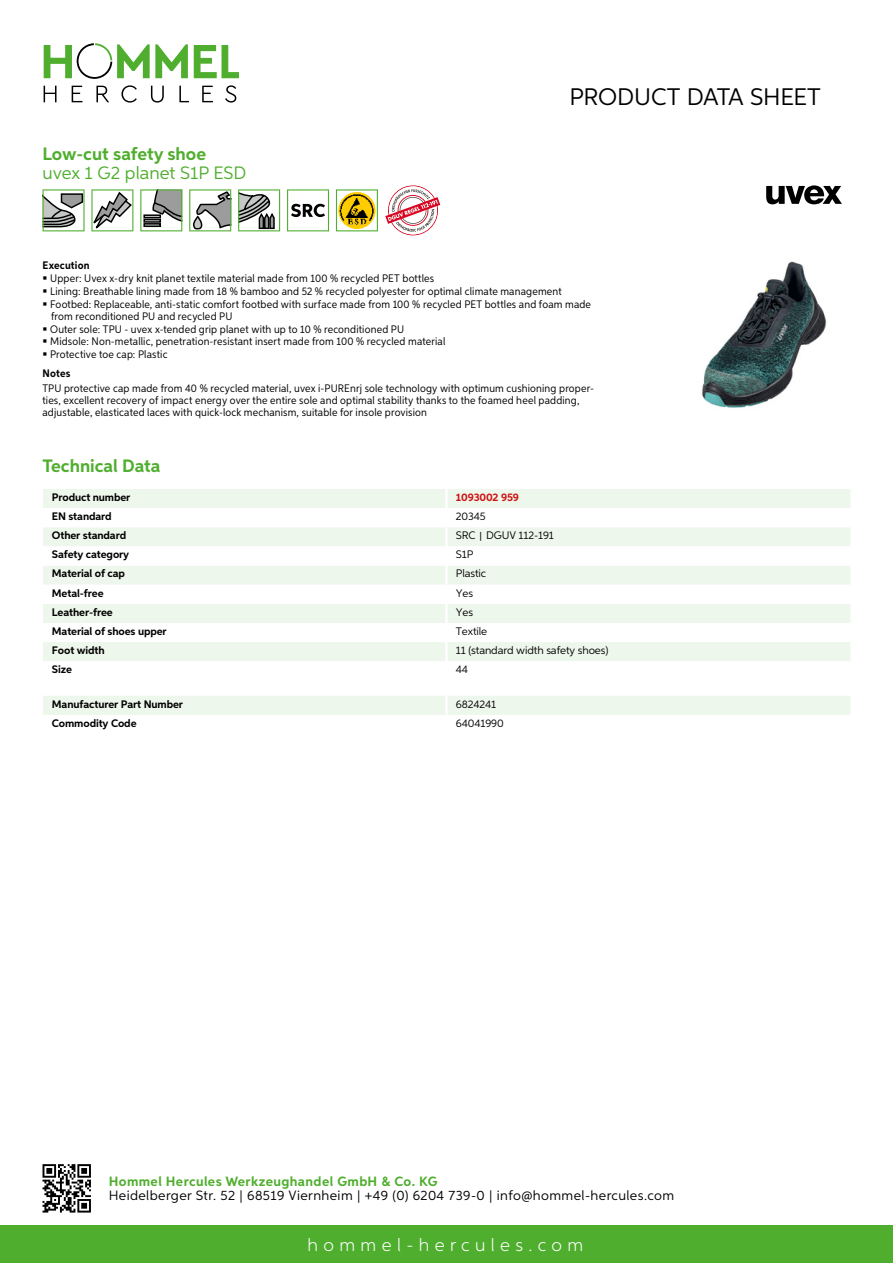
<style>
.page{position:relative;width:893px;height:1263px;background:#fff}
.page>*{position:absolute;margin:0;border:0;box-sizing:border-box;transform-origin:0 0}
.t1{font:24px "Aspira";letter-spacing:-.01em;color:#000}
.t2{font:700 18px "Aspira";color:#50ae2f}
.t3{font:300 18px "Aspira";letter-spacing:.3em;color:#fff}
.t4{font:18px "Aspira";color:#50ae2f}
.t5{font:13.5px "Aspira";letter-spacing:.03em;color:#000}
.t6{font:700 13.5px "Aspira";letter-spacing:.03em;color:#50ae2f}
.t7{font:10.95px/12.6px "Aspira Nar";letter-spacing:.015em;color:#000}
.t8{font:700 10.95px "Aspira";letter-spacing:-.01em;color:#000}
.t9{font:10.95px "Aspira";letter-spacing:-.01em;color:#000}
.t10{font:700 10.95px "Aspira Nar";letter-spacing:.015em;color:#000}
.t11{font:700 10.95px "Aspira";letter-spacing:-.01em;color:#cd1013}
.s1{font-family:"Wuerth Global";font-size:10.5px}
</style>
<div class="page">
<div style="left:0;top:1226px;width:893px;height:37px;background:#50ae2f"></div>
<svg style="left:43px;top:1164px;width:48px;height:48px"></svg>
<svg style="left:194px;top:45px;width:45px;height:33px"></svg>
<svg style="left:44px;top:43px;width:144px;height:36px"></svg>
<svg style="left:44px;top:86px;width:13px;height:16px"></svg>
<svg style="left:72px;top:86px;width:10px;height:16px"></svg>
<svg style="left:96px;top:86px;width:13px;height:16px"></svg>
<svg style="left:121px;top:85px;width:16px;height:18px"></svg>
<svg style="left:151px;top:86px;width:13px;height:17px"></svg>
<svg style="left:179px;top:86px;width:10px;height:16px"></svg>
<svg style="left:202px;top:86px;width:11px;height:16px"></svg>
<svg style="left:225px;top:85px;width:11px;height:18px"></svg>
<div style="left:43px;top:489px;width:807px;height:19px;background:#eef7eb"></div>
<svg style="left:43px;top:527px;width:807px;height:134px;fill:#eef7eb"></svg>
<hr style="left:445px;top:489px;width:3px;height:19px;background:#fff">
<hr style="left:445px;top:527px;width:3px;height:19px;background:#fff">
<hr style="left:445px;top:546px;width:3px;height:19px;background:#fff">
<hr style="left:445px;top:565px;width:3px;height:20px;background:#fff">
<hr style="left:445px;top:585px;width:3px;height:19px;background:#fff">
<hr style="left:445px;top:604px;width:3px;height:19px;background:#fff">
<hr style="left:445px;top:623px;width:3px;height:19px;background:#fff">
<hr style="left:445px;top:642px;width:3px;height:19px;background:#fff">
<div style="left:43px;top:696px;width:807px;height:19px;background:#eef7eb"></div>
<svg style="left:43px;top:189px;width:90px;height:42px"></svg>
<svg style="left:140px;top:189px;width:42px;height:42px"></svg>
<svg style="left:189px;top:189px;width:42px;height:42px"></svg>
<svg style="left:238px;top:189px;width:42px;height:42px"></svg>
<svg style="left:287px;top:189px;width:42px;height:42px"></svg>
<svg style="left:336px;top:189px;width:42px;height:42px"></svg>
<svg style="left:385px;top:185px;width:55px;height:50px"></svg>
<img style="left:701px;top:261px;width:126px;height:147px">
<svg style="left:766px;top:185px;width:76px;height:19px"></svg>
<h2 class="t2" style="left:43px;top:142px;width:165px">Low-cut safety shoe</h2>
<h2 class="t4" style="left:43px;top:162px;width:203px">uvex 1 G2 planet S1P ESD</h2>
<h1 class="t1" style="left:569px;top:82px;width:253px">Product data sh eet</h1>
<p class="t10" style="left:43px;top:259px;width:49px">Execution</p>
<p class="t7" style="left:50px;top:272px;width:542px">Upper: Uvex x-dry knit planet textile material made from 100 % recycled PET bottles<br>Lining: Breathable lining made from 18 % bamboo and 52 % recycled polyester for optimal climate management Footbed: Replaceable, anti-static comfort footbed with surface made from 100 % recycled PET bottles and foam made from reconditioned PU and recycled PU<br>Outer sole: TPU - uvex x-tended grip planet with up to 10 % reconditioned PU<br>Midsole: Non-metallic, penetration-resistant insert made from 100 % recycled material<br>Protective toe cap: Plastic</p>
<p class="t10" style="left:43px;top:367px;width:29px">Notes</p>
<p class="t7" style="left:43px;top:382px;width:553px;line-height:12px">TPU protective cap made from 40 % recycled material, uvex i-PUREnrj sole technology with optimum cushioning proper&shy;ties, excellent recovery of impact energy over the entire sole and optimal stability thanks to the foamed heel padding, adjustable, elasticated laces with quick-lock mechanism, suitable for insole provision</p>
<h2 class="t2" style="left:43px;top:455px;width:120px">Technical Data</h2>
<p class="t8" style="left:52px;top:490px;width:80px">Product number</p>
<p class="t11" style="left:456px;top:490px;width:65px">1093002 959</p>
<p class="t8" style="left:52px;top:510px;width:61px">EN standard</p>
<p class="t9" style="left:456px;top:510px;width:31px">20345</p>
<p class="t8" style="left:52px;top:529px;width:76px">Other standard</p>
<p class="t9" style="left:456px;top:529px;width:100px">SRC <span class="s1">|</span> DGUV 112-191</p>
<p class="t8" style="left:52px;top:548px;width:79px">Safety category</p>
<p class="t9" style="left:456px;top:548px;width:19px">S1P</p>
<p class="t8" style="left:52px;top:567px;width:75px">Material of cap</p>
<p class="t9" style="left:456px;top:567px;width:32px">Plastic</p>
<p class="t8" style="left:52px;top:586px;width:53px">Metal-free</p>
<p class="t9" style="left:456px;top:586px;width:19px">Yes</p>
<p class="t8" style="left:52px;top:605px;width:62px">Leather-free</p>
<p class="t9" style="left:456px;top:605px;width:19px">Yes</p>
<p class="t8" style="left:52px;top:624px;width:116px">Material of shoes upper</p>
<p class="t9" style="left:456px;top:624px;width:33px">Textile</p>
<p class="t8" style="left:52px;top:643px;width:54px">Foot width</p>
<p class="t9" style="left:456px;top:644px;width:154px">11 (standard width safety shoes)</p>
<p class="t8" style="left:52px;top:663px;width:22px">Size</p>
<p class="t9" style="left:456px;top:663px;width:14px">44</p>
<p class="t8" style="left:52px;top:697px;width:133px">Manufacturer Part Number</p>
<p class="t9" style="left:456px;top:697px;width:42px">6824241</p>
<p class="t8" style="left:52px;top:716px;width:86px">Commodity Code</p>
<p class="t9" style="left:456px;top:716px;width:49px">64041990</p>
<p class="t6" style="left:109px;top:1172px;width:330px">Hommel Hercules Werkzeughandel GmbH &amp; Co. KG</p>
<p class="t5" style="left:109px;top:1187px;width:567px">Heidelberger Str. 52 | 68519 Viernheim | +49 (0) 6204 739-0 | info@hommel-hercules.com</p>
<h2 class="t3" style="left:307px;top:1234px;width:277px">hommel-hercules.com</h2>
</div>
